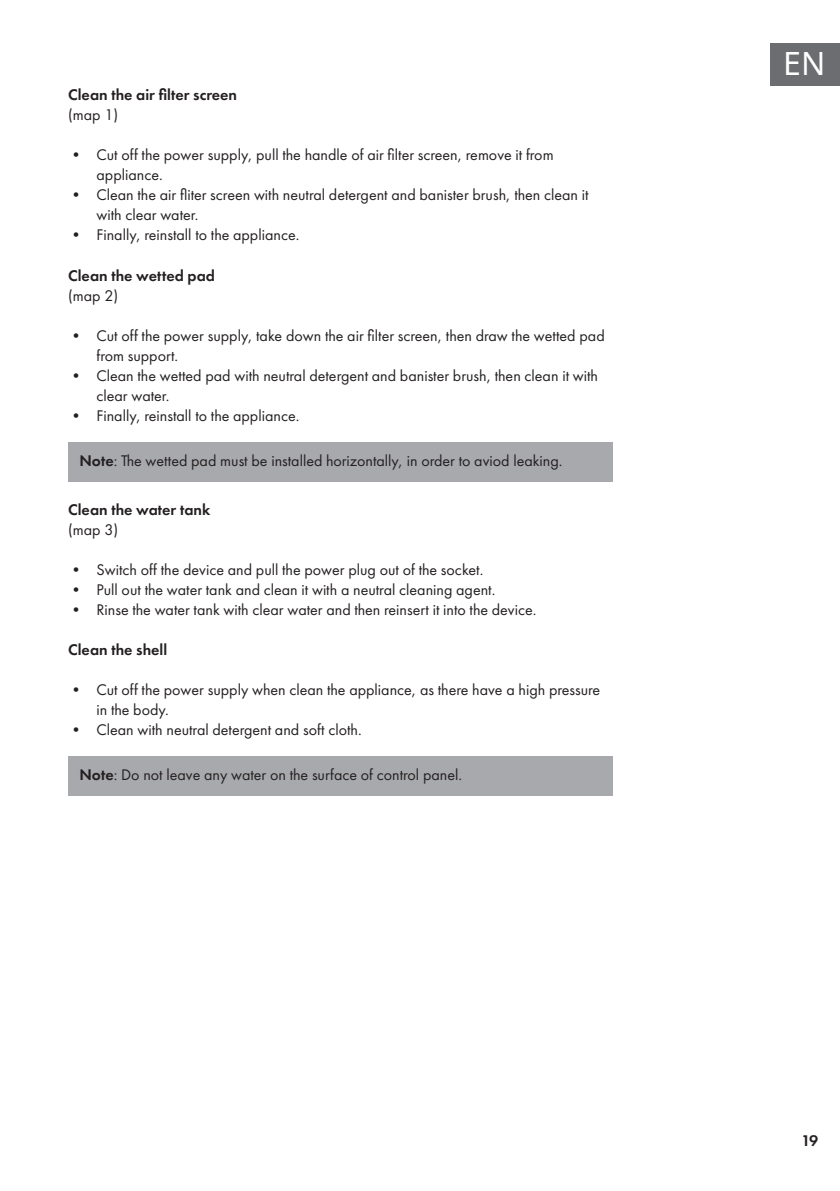
<style>
.page{position:relative;width:840px;height:1191px;background:#fff}
.page>*{position:absolute;margin:0;border:0;box-sizing:border-box;transform-origin:0 0}
.t1{font:32px "Noto Sans";color:#fff}
.t2{font:16px/20px "Futura PTW08";color:#231f20}
.t3{font:600 16px "Futura PTW08";color:#231f20}
.s1{font-weight:600}
</style>
<div class="page">
<div style="left:770px;top:43px;width:69px;height:42px;background:#6c6d70"></div>
<div style="left:68px;top:442px;width:544px;height:40px;background:#a8a9ad"></div>
<div style="left:68px;top:756px;width:544px;height:40px;background:#a8a9ad"></div>
<p class="t3" style="left:68px;top:85px;width:170px">Clean the air filter screen</p>
<p class="t2" style="left:68px;top:105px;width:52px">(map 1)</p>
<p class="t2" style="left:96px;top:145px;width:458px;text-indent:-28px">• Cut off the power supply, pull the handle of air filter screen, remove it from appliance.</p>
<p class="t2" style="left:96px;top:185px;width:493px;text-indent:-28px">• Clean the air fliter screen with neutral detergent and banister brush, then clean it with clear water.</p>
<p class="t2" style="left:68px;top:225px;width:233px">• Finally, reinstall to the appliance.</p>
<p class="t3" style="left:68px;top:265px;width:148px">Clean the wetted pad</p>
<p class="t2" style="left:68px;top:285px;width:52px">(map 2)</p>
<p class="t2" style="left:96px;top:325px;width:509px;text-indent:-28px">• Cut off the power supply, take down the air filter screen, then draw the wetted pad from support.</p>
<p class="t2" style="left:96px;top:365px;width:502px;text-indent:-28px">• Clean the wetted pad with neutral detergent and banister brush, then clean it with clear water.</p>
<p class="t2" style="left:68px;top:405px;width:233px">• Finally, reinstall to the appliance.</p>
<p class="t2" style="left:79px;top:451px;width:484px"><span class="s1">Note</span>: The wetted pad must be installed horizontally, in order to aviod leaking.</p>
<p class="t3" style="left:68px;top:499px;width:144px">Clean the water tank</p>
<p class="t2" style="left:68px;top:519px;width:52px">(map 3)</p>
<p class="t2" style="left:68px;top:559px;width:416px">• Switch off the device and pull the power plug out of the socket.</p>
<p class="t2" style="left:68px;top:579px;width:428px">• Pull out the water tank and clean it with a neutral cleaning agent.</p>
<p class="t2" style="left:68px;top:599px;width:469px">• Rinse the water tank with clear water and then reinsert it into the device.</p>
<p class="t3" style="left:68px;top:639px;width:100px">Clean the shell</p>
<p class="t2" style="left:96px;top:679px;width:505px;text-indent:-28px">• Cut off the power supply when clean the appliance, as there have a high pressure in the body.</p>
<p class="t2" style="left:68px;top:719px;width:295px">• Clean with neutral detergent and soft cloth.</p>
<p class="t2" style="left:79px;top:765px;width:384px"><span class="s1">Note</span>: Do not leave any water on the surface of control panel.</p>
<h1 class="t1" style="left:782px;top:42px;width:44px">EN</h1>
<p class="t3" style="left:801px;top:1130px;width:18px">19</p>
</div>
